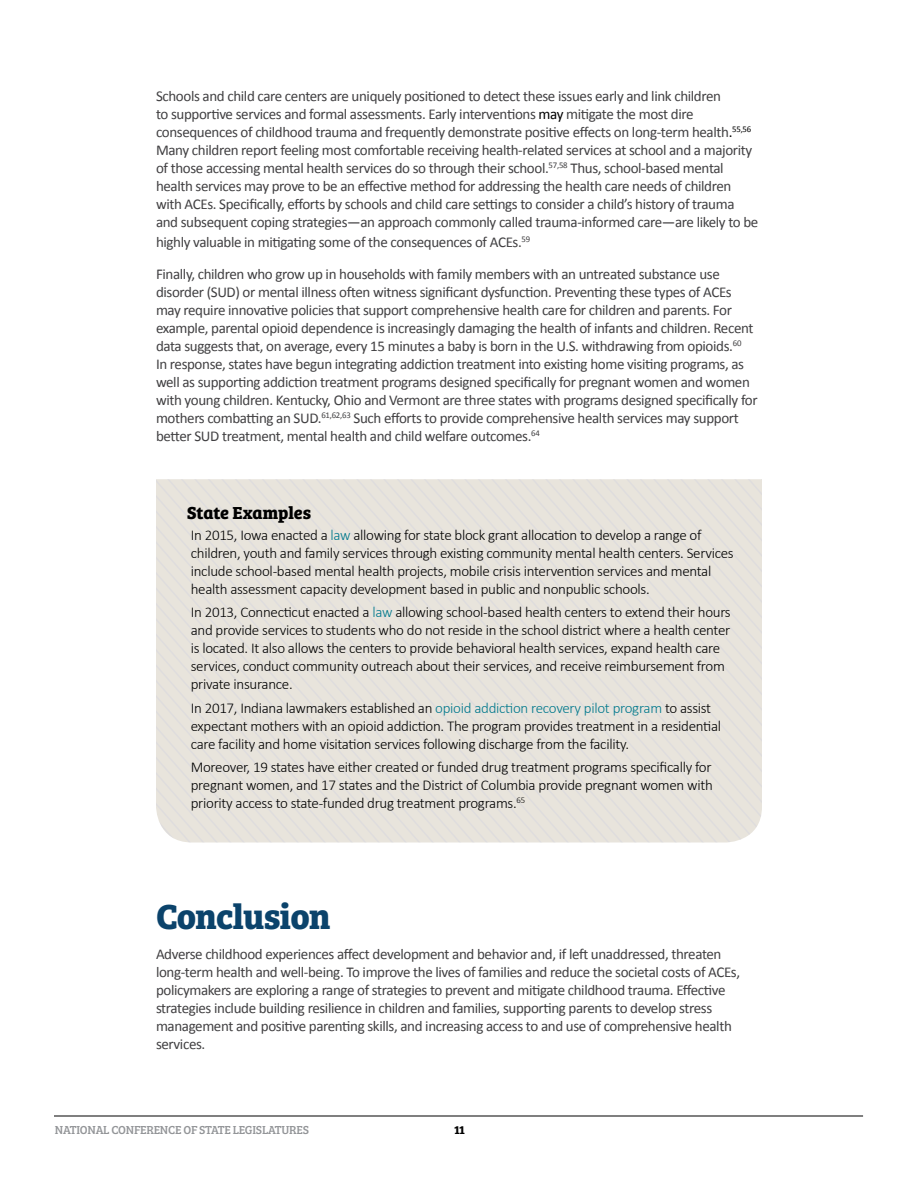
<style>
.page{position:relative;width:918px;height:1188px;background:#fff}
.page>*{position:absolute;margin:0;border:0;box-sizing:border-box;transform-origin:0 0}
.body_text{font:700 36px "Bree Serif";letter-spacing:-.02em;color:#0b436b}
.Graph_Hed{font:700 18px "Bree Serif";color:#000}
.body_text-2{font:15px/18px "Calibri";letter-spacing:-.025em;color:#414042}
.graphic_text{font:300 15px/18px "Calibri";letter-spacing:-.02em;color:#000}
.t1{font:12px "Bree Serif";letter-spacing:-.02em;color:#939598}
.t2{font:700 12px "Bree Serif";color:#000}
.s1{color:#000}
.s2{color:#00788c}
</style>
<div class="page">
<hr style="left:54px;top:1116px;width:809px;height:1px;background:#000">
<svg style="left:167px;top:479px;width:14px;height:362px"></svg>
<svg style="left:181px;top:479px;width:13px;height:363px"></svg>
<svg style="left:194px;top:479px;width:14px;height:363px"></svg>
<svg style="left:208px;top:479px;width:13px;height:363px"></svg>
<svg style="left:221px;top:479px;width:14px;height:363px"></svg>
<svg style="left:235px;top:479px;width:13px;height:363px"></svg>
<svg style="left:248px;top:479px;width:14px;height:363px"></svg>
<svg style="left:262px;top:479px;width:13px;height:363px"></svg>
<svg style="left:275px;top:479px;width:14px;height:363px"></svg>
<svg style="left:289px;top:479px;width:13px;height:363px"></svg>
<svg style="left:302px;top:479px;width:14px;height:363px"></svg>
<svg style="left:316px;top:479px;width:13px;height:363px"></svg>
<svg style="left:329px;top:479px;width:14px;height:363px"></svg>
<svg style="left:343px;top:479px;width:13px;height:363px"></svg>
<svg style="left:356px;top:479px;width:14px;height:363px"></svg>
<svg style="left:370px;top:479px;width:13px;height:363px"></svg>
<svg style="left:383px;top:479px;width:14px;height:363px"></svg>
<svg style="left:397px;top:479px;width:13px;height:363px"></svg>
<svg style="left:410px;top:479px;width:14px;height:363px"></svg>
<svg style="left:424px;top:479px;width:13px;height:363px"></svg>
<svg style="left:437px;top:479px;width:14px;height:363px"></svg>
<svg style="left:451px;top:479px;width:13px;height:363px"></svg>
<svg style="left:464px;top:479px;width:14px;height:363px"></svg>
<svg style="left:478px;top:479px;width:13px;height:363px"></svg>
<svg style="left:491px;top:479px;width:14px;height:363px"></svg>
<svg style="left:505px;top:479px;width:13px;height:363px"></svg>
<svg style="left:518px;top:479px;width:14px;height:363px"></svg>
<svg style="left:532px;top:479px;width:13px;height:363px"></svg>
<svg style="left:545px;top:479px;width:14px;height:363px"></svg>
<svg style="left:559px;top:479px;width:13px;height:363px"></svg>
<svg style="left:572px;top:479px;width:14px;height:363px"></svg>
<svg style="left:586px;top:479px;width:13px;height:363px"></svg>
<svg style="left:599px;top:479px;width:14px;height:363px"></svg>
<svg style="left:613px;top:479px;width:13px;height:363px"></svg>
<svg style="left:626px;top:479px;width:14px;height:363px"></svg>
<svg style="left:640px;top:479px;width:13px;height:363px"></svg>
<svg style="left:653px;top:479px;width:109px;height:363px"></svg>
<p class="body_text-2" style="left:156px;top:87px;width:604px">Schools and child care centers are uniquely positioned to detect these issues early and link children<br>to supportive services and formal assessments. Early interventions <span class="s1">may</span> mitigate the most dire consequences of childhood trauma and frequently demonstrate positive effects on long-term health<span class="s1">.</span><sup>55,56<br></sup>Many children report feeling most comfortable receiving health-related services at school and a majority of those accessing mental health services do so through their school.<sup>57,58</sup> Thus, school-based mental health services may prove to be an effective method for addressing the health care needs of children with ACEs. Specifically, efforts by schools and child care settings to consider a child’s history of trauma and subsequent coping strategies—an approach commonly called trauma-informed care—are likely to be</p>
<p class="body_text-2" style="left:156px;top:233px;width:376px">highly valuable in mitigating some of the consequences of ACEs.<sup>59</sup></p>
<p class="body_text-2" style="left:156px;top:265px;width:603px">Finally, children who grow up in households with family members with an untreated substance use disorder (SUD) or mental illness often witness significant dysfunction. Preventing these types of ACEs may require innovative policies that support comprehensive health care for children and parents. For example, parental opioid dependence is increasingly damaging the health of infants and children. Recent data suggests that, on average, every 15 minutes a baby is born in the U.S. withdrawing from opioids.<sup>60<br></sup>In response, states have begun integrating addiction treatment into existing home visiting programs, as well as supporting addiction treatment programs designed specifically for pregnant women and women with young children. Kentucky, Ohio and Vermont are three states with programs designed specifically for mothers combatting an SUD.<sup>61,62,63</sup> Such efforts to provide comprehensive health services may support better SUD treatment, mental health and child welfare outcomes.<sup>64</sup></p>
<p class="Graph_Hed" style="left:187px;top:499px;width:126px">State Examples</p>
<p class="graphic_text" style="left:191px;top:525px;width:544px">In 2015, Iowa enacted a <span class="s2">law</span> allowing for state block grant allocation to develop a range of children, youth and family services through existing community mental health centers. Services include school-based mental health projects, mobile crisis intervention services and mental health assessment capacity development based in public and nonpublic schools.</p>
<p class="graphic_text" style="left:191px;top:603px;width:541px">In 2013, Connecticut enacted a <span class="s2">law</span> allowing school-based health centers to extend their hours and provide services to students who do not reside in the school district where a health center is located. It also allows the centers to provide behavioral health services, expand health care services, conduct community outreach about their services, and receive reimbursement from private insurance.</p>
<p class="graphic_text" style="left:191px;top:698px;width:532px">In 2017, Indiana lawmakers established an <span class="s2">opioid addiction recovery pilot program</span> to assist expectant mothers with an opioid addiction. The program provides treatment in a residential care facility and home visitation services following discharge from the facility.</p>
<p class="graphic_text" style="left:191px;top:757px;width:524px;text-align:justify">Moreover, 19 states have either created or funded drug treatment programs specifically for pregnant women, and 17 states and the District of Columbia provide pregnant women with priority access to state-funded drug treatment programs.<sup>65</sup></p>
<p class="body_text" style="left:156px;top:888px;width:176px">Conclusion</p>
<p class="body_text-2" style="left:156px;top:945px;width:586px">Adverse childhood experiences affect development and behavior and, if left unaddressed, threaten long-term health and well-being. To improve the lives of families and reduce the societal costs of ACEs, policymakers are exploring a range of strategies to prevent and mitigate childhood trauma. Effective strategies include building resilience in children and families, supporting parents to develop stress management and positive parenting skills, and increasing access to and use of comprehensive health services.</p>
<p class="t1" style="left:55px;top:1121px;width:256px">NATIONAL CONFERENCE OF STATE LEGISLATURES</p>
<p class="t2" style="left:454px;top:1120px;width:12px">11</p>
</div>
